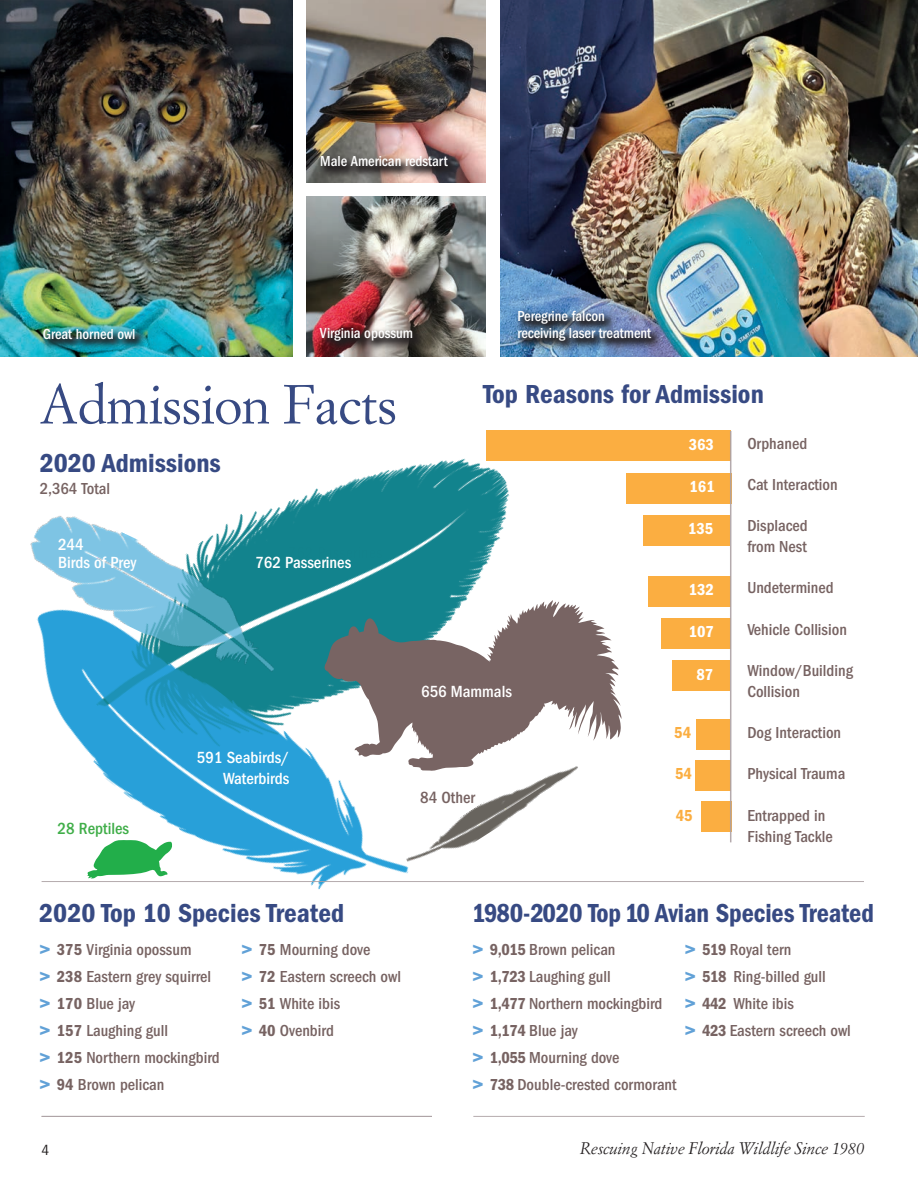
<style>
.page{position:relative;width:918px;height:1188px;background:#fff}
.page>*{position:absolute;margin:0;border:0;box-sizing:border-box;transform-origin:0 0}
._1__main_white_headl{font:54px "Simoncini Garamond";letter-spacing:-.01em;color:#374a83}
._2A_16_pt_brown_subh{font:600 condensed 27px "Franklin Gothic";color:#374a83}
._2018_basic_FG_text{font:500 condensed 16.8px/21px "Franklin Gothic";color:#fff;text-align:right}
._2018_basic_FG_text-2{font:500 condensed 16.8px "Franklin Gothic";color:#40ae49}
._2018_basic_FG_text-3{font:500 condensed 16.8px "Franklin Gothic";color:#776362}
._2018_basic_FG_text-4{font:500 condensed 16.5px/21px "Franklin Gothic";color:#776362}
.bird_list_text{font:500 condensed 16.5px "Franklin Gothic";color:#776362}
.t1{font:italic 16.5px "Simoncini Garamond";letter-spacing:-.01em;color:#231f20}
._2018_basic_FG_text-5{font:600 condensed 16.5px "Franklin Gothic";color:#fff}
._2018_basic_FG_text-6{font:600 condensed 16.5px "Franklin Gothic";color:#fbae41}
.new_caption_style{font:500 condensed 15px "Franklin Gothic";color:#fff}
.t2{font:condensed 15px "Franklin Gothic";color:#231f20}
.s1{font-weight:600;font-stretch:normal;font-size:19.5px;color:#61a1d7}
.s2{font-weight:600}
</style>
<div class="page">
<img style="left:299px;top:430px;width:257px;height:170px">
<img style="left:41px;top:568px;width:389px;height:322px">
<img style="left:30px;top:499px;width:269px;height:192px">
<svg style="left:86px;top:840px;width:86px;height:39px"></svg>
<img style="left:403px;top:771px;width:171px;height:107px">
<img style="left:0;top:0;width:292px;height:356px">
<img style="left:307px;top:0;width:179px;height:183px">
<img style="left:500px;top:0;width:418px;height:356px">
<img style="left:306px;top:196px;width:180px;height:161px">
<div style="left:487px;top:431px;width:244px;height:30px;background:#fbae41"></div>
<div style="left:626px;top:473px;width:105px;height:30px;background:#fbae41"></div>
<div style="left:644px;top:515px;width:86px;height:30px;background:#fbae41"></div>
<div style="left:648px;top:576px;width:83px;height:30px;background:#fbae41"></div>
<div style="left:661px;top:619px;width:70px;height:30px;background:#fbae41"></div>
<div style="left:673px;top:661px;width:57px;height:30px;background:#fbae41"></div>
<div style="left:696px;top:719px;width:34px;height:30px;background:#fbae41"></div>
<div style="left:695px;top:761px;width:36px;height:30px;background:#fbae41"></div>
<div style="left:701px;top:802px;width:30px;height:30px;background:#fbae41"></div>
<hr style="left:42px;top:881px;width:822px;height:1px;background:#aca1a4">
<hr style="left:730px;top:431px;width:1px;height:411px;background:#aca1a4">
<hr style="left:42px;top:1116px;width:390px;height:1px;background:#aca1a4">
<hr style="left:473px;top:1116px;width:392px;height:1px;background:#aca1a4">
<img style="left:40px;top:325px;width:108px;height:27px">
<img style="left:515px;top:308px;width:149px;height:46px">
<svg style="left:317px;top:325px;width:108px;height:29px;background:#6e4e4e"></svg>
<svg style="left:318px;top:152px;width:142px;height:27px;background:#6f635f"></svg>
<svg style="left:325px;top:600px;width:297px;height:171px;fill:#786463"></svg>
<p class="new_caption_style" style="left:43px;top:325px;width:94px">Great horned owl</p>
<p class="new_caption_style" style="left:320px;top:153px;width:129px">Male American redstart</p>
<p class="new_caption_style" style="left:517px;top:308px;width:89px">Peregrine falcon</p>
<p class="new_caption_style" style="left:320px;top:325px;width:95px">Virginia opossum</p>
<p class="new_caption_style" style="left:517px;top:325px;width:135px">receiving laser treatment</p>
<p class="_1__main_white_headl" style="left:40px;top:371px;width:359px">Admission Facts</p>
<p class="_2A_16_pt_brown_subh" style="left:40px;top:448px;width:183px">2020 Admissions</p>
<p class="_2018_basic_FG_text-4" style="left:40px;top:478px;width:72px">2,364 Total</p>
<p class="_2018_basic_FG_text" style="left:58px;top:535px;width:80px;line-height:18px;text-align:left">244<br>Birds of Prey</p>
<p class="_2018_basic_FG_text" style="left:255px;top:552px;width:97px">762 Passerines</p>
<p class="_2018_basic_FG_text-2" style="left:58px;top:818px;width:73px">28 Reptiles</p>
<p class="_2018_basic_FG_text" style="left:197px;top:747px;width:94px">591 Seabirds/<br>Waterbirds</p>
<p class="_2A_16_pt_brown_subh" style="left:483px;top:379px;width:282px">Top Reasons for Admission</p>
<p class="_2018_basic_FG_text-4" style="left:747px;top:433px;width:61px">Orphaned</p>
<p class="_2018_basic_FG_text-4" style="left:747px;top:474px;width:92px">Cat Interaction</p>
<p class="_2018_basic_FG_text-4" style="left:747px;top:515px;width:62px">Displaced from Nest</p>
<p class="_2018_basic_FG_text-4" style="left:747px;top:577px;width:88px">Undetermined</p>
<p class="_2018_basic_FG_text-4" style="left:747px;top:619px;width:101px">Vehicle Collision</p>
<p class="_2018_basic_FG_text-4" style="left:747px;top:660px;width:107px">Window/Building<br>Collision</p>
<p class="_2018_basic_FG_text-4" style="left:747px;top:722px;width:95px">Dog Interaction</p>
<p class="_2018_basic_FG_text-4" style="left:747px;top:763px;width:99px">Physical Trauma</p>
<p class="_2018_basic_FG_text-4" style="left:747px;top:805px;width:87px">Entrapped in<br>Fishing Tackle</p>
<p class="_2018_basic_FG_text-5" style="left:689px;top:435px;width:27px">363</p>
<p class="_2018_basic_FG_text-5" style="left:690px;top:477px;width:27px">161</p>
<p class="_2018_basic_FG_text-5" style="left:688px;top:519px;width:27px">135</p>
<p class="_2018_basic_FG_text-5" style="left:689px;top:580px;width:27px">132</p>
<p class="_2018_basic_FG_text-5" style="left:689px;top:623px;width:27px">107</p>
<p class="_2018_basic_FG_text-5" style="left:696px;top:665px;width:18px">87</p>
<p class="_2018_basic_FG_text" style="left:421px;top:681px;width:92px">656 Mammals</p>
<p class="_2018_basic_FG_text-6" style="left:674px;top:723px;width:18px">54</p>
<p class="_2018_basic_FG_text-6" style="left:675px;top:764px;width:18px">54</p>
<p class="_2018_basic_FG_text-6" style="left:676px;top:806px;width:18px">45</p>
<p class="_2018_basic_FG_text-3" style="left:420px;top:788px;width:56px">84 Other</p>
<p class="_2A_16_pt_brown_subh" style="left:39px;top:898px;width:306px">2020 Top 10 Species Treated</p>
<p class="_2018_basic_FG_text-4" style="left:39px;top:939px;width:154px"><span class="s1">&gt;</span> <span class="s2">375</span> Virginia opossum</p>
<p class="_2018_basic_FG_text-4" style="left:39px;top:966px;width:174px"><span class="s1">&gt;</span> <span class="s2">238</span> Eastern grey squirrel</p>
<p class="_2018_basic_FG_text-4" style="left:39px;top:993px;width:97px"><span class="s1">&gt;</span> <span class="s2">170</span> Blue jay</p>
<p class="_2018_basic_FG_text-4" style="left:39px;top:1020px;width:130px"><span class="s1">&gt;</span> <span class="s2">157</span> Laughing gull</p>
<p class="_2018_basic_FG_text-4" style="left:39px;top:1047px;width:182px"><span class="s1">&gt;</span> <span class="s2">125</span> Northern mockingbird</p>
<p class="_2018_basic_FG_text-4" style="left:39px;top:1074px;width:127px"><span class="s1">&gt;</span> <span class="s2">94</span> Brown pelican</p>
<p class="_2018_basic_FG_text-4" style="left:241px;top:939px;width:131px"><span class="s1">&gt;</span> <span class="s2">75</span> Mourning dove</p>
<p class="_2018_basic_FG_text-4" style="left:241px;top:966px;width:161px"><span class="s1">&gt;</span> <span class="s2">72</span> Eastern screech owl</p>
<p class="_2018_basic_FG_text-4" style="left:241px;top:993px;width:101px"><span class="s1">&gt;</span> <span class="s2">51</span> White ibis</p>
<p class="_2018_basic_FG_text-4" style="left:241px;top:1020px;width:94px"><span class="s1">&gt;</span> <span class="s2">40</span> Ovenbird</p>
<p class="_2A_16_pt_brown_subh" style="left:472px;top:898px;width:403px">1980-2020 Top 10 Avian Species Treated</p>
<p class="bird_list_text" style="left:472px;top:940px;width:145px"><span class="s1">&gt;</span> <span class="s2">9,015</span> Brown pelican</p>
<p class="bird_list_text" style="left:472px;top:967px;width:140px"><span class="s1">&gt;</span> <span class="s2">1,723</span> Laughing gull</p>
<p class="bird_list_text" style="left:472px;top:994px;width:192px"><span class="s1">&gt;</span> <span class="s2">1,477</span> Northern mockingbird</p>
<p class="bird_list_text" style="left:472px;top:1021px;width:107px"><span class="s1">&gt;</span> <span class="s2">1,174</span> Blue jay</p>
<p class="bird_list_text" style="left:472px;top:1048px;width:149px"><span class="s1">&gt;</span> <span class="s2">1,055</span> Mourning dove</p>
<p class="bird_list_text" style="left:472px;top:1075px;width:206px"><span class="s1">&gt;</span> <span class="s2">738</span> Double-crested cormorant</p>
<p class="bird_list_text" style="left:685px;top:940px;width:108px"><span class="s1">&gt;</span> <span class="s2">519</span> Royal tern</p>
<p class="bird_list_text" style="left:685px;top:967px;width:143px"><span class="s1">&gt;</span> <span class="s2">518</span> Ring-billed gull</p>
<p class="bird_list_text" style="left:685px;top:994px;width:111px"><span class="s1">&gt;</span> <span class="s2">442</span> White ibis</p>
<p class="bird_list_text" style="left:685px;top:1021px;width:168px"><span class="s1">&gt;</span> <span class="s2">423</span> Eastern screech owl</p>
<p class="t2" style="left:42px;top:1142px;width:9px">4</p>
<p class="t1" style="left:580px;top:1138px;width:286px">Rescuing Native Florida Wildlife Since 1980</p>
</div>
